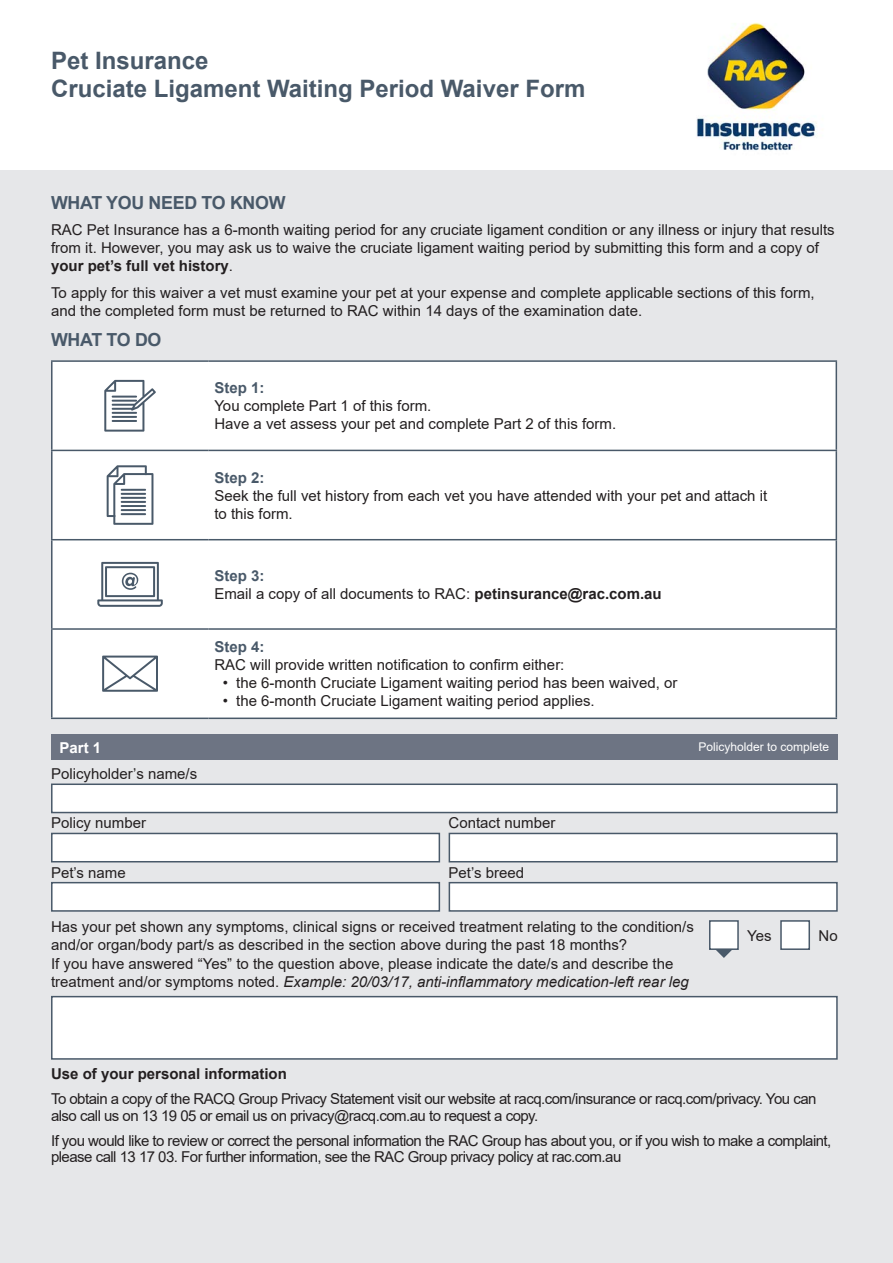
<style>
.page{position:relative;width:893px;height:1263px;background:#fff}
.page>*{position:absolute;margin:0;border:0;box-sizing:border-box;transform-origin:0 0}
.t1{font:700 24px/28.8px "Arial";color:#495969}
.t2{font:700 18px "Arial";letter-spacing:-.015em;color:#495969}
.t3{font:15px/18px "Arial";color:#231f20}
.t4{font:15px/16.5px "Arial";letter-spacing:-.035em;color:#231f20}
.t5{font:700 15px "Arial";color:#231f20}
.t6{font:700 15px "Arial";color:#495969}
.t7{font:700 15px "Arial";color:#fff}
.t8{font:12px "Arial";color:#fff}
.s1{font-weight:700}
.s2{font-style:italic}
</style>
<div class="page">
<div style="left:0;top:170px;width:893px;height:1093px;background:#e6e7e9"></div>
<div style="left:53px;top:362px;width:783px;height:355px;background:#fff"></div>
<hr style="left:51px;top:360px;width:157px;height:2px;background:#495969">
<hr style="left:51px;top:362px;width:2px;height:88px;background:#495969">
<hr style="left:208px;top:360px;width:629px;height:2px;background:#495969">
<hr style="left:836px;top:362px;width:1px;height:88px;background:#495969">
<hr style="left:51px;top:450px;width:157px;height:1px;background:#495969">
<hr style="left:51px;top:451px;width:2px;height:88px;background:#495969">
<hr style="left:208px;top:450px;width:629px;height:1px;background:#495969">
<hr style="left:836px;top:451px;width:1px;height:88px;background:#495969">
<hr style="left:51px;top:539px;width:157px;height:1px;background:#495969">
<hr style="left:51px;top:540px;width:2px;height:88px;background:#495969">
<hr style="left:208px;top:539px;width:629px;height:1px;background:#495969">
<hr style="left:836px;top:540px;width:1px;height:88px;background:#495969">
<hr style="left:51px;top:628px;width:157px;height:2px;background:#495969">
<hr style="left:51px;top:630px;width:2px;height:87px;background:#495969">
<hr style="left:208px;top:628px;width:629px;height:2px;background:#495969">
<hr style="left:836px;top:630px;width:1px;height:87px;background:#495969">
<hr style="left:51px;top:717px;width:157px;height:2px;background:#495969">
<hr style="left:208px;top:717px;width:629px;height:2px;background:#495969">
<svg style="left:104px;top:380px;width:52px;height:52px;background:#d3d7db"></svg>
<hr style="left:112px;top:396px;width:25px;height:2px;background:#495969">
<hr style="left:112px;top:400px;width:25px;height:2px;background:#495969">
<hr style="left:112px;top:412px;width:25px;height:2px;background:#495969">
<hr style="left:112px;top:416px;width:25px;height:2px;background:#495969">
<hr style="left:112px;top:420px;width:25px;height:2px;background:#495969">
<svg style="left:107px;top:465px;width:46px;height:60px;background:#d3d7da"></svg>
<hr style="left:121px;top:489px;width:25px;height:2px;background:#495969">
<hr style="left:121px;top:493px;width:25px;height:2px;background:#495969">
<hr style="left:121px;top:505px;width:25px;height:2px;background:#495969">
<hr style="left:121px;top:509px;width:25px;height:2px;background:#495969">
<hr style="left:121px;top:497px;width:25px;height:2px;background:#495969">
<hr style="left:121px;top:501px;width:25px;height:2px;background:#495969">
<hr style="left:121px;top:513px;width:25px;height:2px;background:#495969">
<svg style="left:97px;top:562px;width:66px;height:45px;background:#c4c9ce"></svg>
<svg style="left:102px;top:656px;width:56px;height:36px;background:#ccd0d5"></svg>
<div style="left:51px;top:734px;width:787px;height:26px;background:#6d7483"></div>
<div style="left:51px;top:783px;width:787px;height:30px;background:#fff;border:2px solid #495969"></div>
<div style="left:51px;top:833px;width:389px;height:29px;background:#fff;border:2px solid #495969"></div>
<div style="left:51px;top:882px;width:389px;height:30px;background:#fff;border:2px solid #495969"></div>
<div style="left:449px;top:833px;width:389px;height:29px;background:#fff;border:2px solid #495969"></div>
<div style="left:449px;top:882px;width:389px;height:30px;background:#fff;border:2px solid #495969"></div>
<div style="left:709px;top:920px;width:30px;height:30px;background:#fff;border:2px solid #495969"></div>
<svg style="left:715px;top:949px;width:18px;height:9px"></svg>
<div style="left:780px;top:920px;width:30px;height:30px;background:#fff;border:2px solid #495969"></div>
<div style="left:51px;top:996px;width:787px;height:64px;background:#fff;border:2px solid #495969"></div>
<img style="left:696px;top:22px;width:121px;height:129px">
<p class="t1" style="left:51px;top:46px;width:536px">Pet Insurance<br>Cruciate Ligament Waiting Period Waiver Form</p>
<p class="t2" style="left:51px;top:190px;width:236px">WHAT YOU NEED TO KNOW</p>
<p class="t3" style="left:51px;top:221px;width:785px">RAC Pet Insurance has a 6-month waiting period for any cruciate ligament condition or any illness or injury that results from it. However, you may ask us to waive the cruciate ligament waiting period by submitting this form and a copy of <span class="s1">your pet’s full vet history</span>.</p>
<p class="t3" style="left:51px;top:283px;width:765px">To apply for this waiver a vet must examine your pet at your expense and complete applicable sections of this form, and the completed form must be returned to RAC within 14 days of the examination date.</p>
<p class="t2" style="left:51px;top:327px;width:112px">WHAT TO DO</p>
<p class="t6" style="left:214px;top:377px;width:52px">Step 1:</p>
<p class="t3" style="left:214px;top:397px;width:219px">You complete Part 1 of this form.</p>
<p class="t3" style="left:214px;top:415px;width:403px">Have a vet assess your pet and complete Part 2 of this form.</p>
<p class="t6" style="left:214px;top:467px;width:52px">Step 2:</p>
<p class="t3" style="left:214px;top:486px;width:554px">Seek the full vet history from each vet you have attended with your pet and attach it to this form.</p>
<p class="t6" style="left:214px;top:565px;width:52px">Step 3:</p>
<p class="t3" style="left:214px;top:584px;width:449px">Email a copy of all documents to RAC: <span class="s1">petinsurance@rac.com.au</span></p>
<p class="t6" style="left:214px;top:636px;width:52px">Step 4:</p>
<p class="t3" style="left:214px;top:656px;width:352px">RAC will provide written notification to confirm either:</p>
<p class="t3" style="left:223px;top:674px;width:456px">• the 6-month Cruciate Ligament waiting period has been waived, or</p>
<p class="t3" style="left:223px;top:692px;width:374px">• the 6-month Cruciate Ligament waiting period applies.</p>
<p class="t7" style="left:60px;top:737px;width:43px">Part 1</p>
<p class="t8" style="left:698px;top:739px;width:132px">Policyholder to complete</p>
<p class="t3" style="left:51px;top:765px;width:148px">Policyholder’s name/s</p>
<p class="t3" style="left:51px;top:814px;width:97px">Policy number</p>
<p class="t3" style="left:51px;top:863px;width:76px">Pet’s name</p>
<p class="t3" style="left:449px;top:814px;width:108px">Contact number</p>
<p class="t3" style="left:449px;top:863px;width:77px">Pet’s breed</p>
<p class="t3" style="left:51px;top:917px;width:644px">Has your pet shown any symptoms, clinical signs or received treatment relating to the condition/s and/or organ/body part/s as described in the section above during the past 18 months?</p>
<p class="t3" style="left:747px;top:926px;width:26px">Yes</p>
<p class="t3" style="left:818px;top:926px;width:21px">No</p>
<p class="t3" style="left:51px;top:955px;width:639px">If you have answered “Yes” to the question above, please indicate the date/s and describe the treatment and/or symptoms noted. <span class="s2">Example: 20/03/17, anti-inflammatory medication-left rear leg</span></p>
<p class="t5" style="left:51px;top:1063px;width:237px">Use of your personal information</p>
<p class="t4" style="left:51px;top:1090px;width:767px">To obtain a copy of the RACQ Group Privacy Statement visit our website at racq.com/insurance or racq.com/privacy. You can also call us on 13 19 05 or email us on privacy@racq.com.au to request a copy.</p>
<p class="t4" style="left:51px;top:1132px;width:782px">If you would like to review or correct the personal information the RAC Group has about you, or if you wish to make a complaint, please call 13 17 03. For further information, see the RAC Group privacy policy at rac.com.au</p>
</div>
